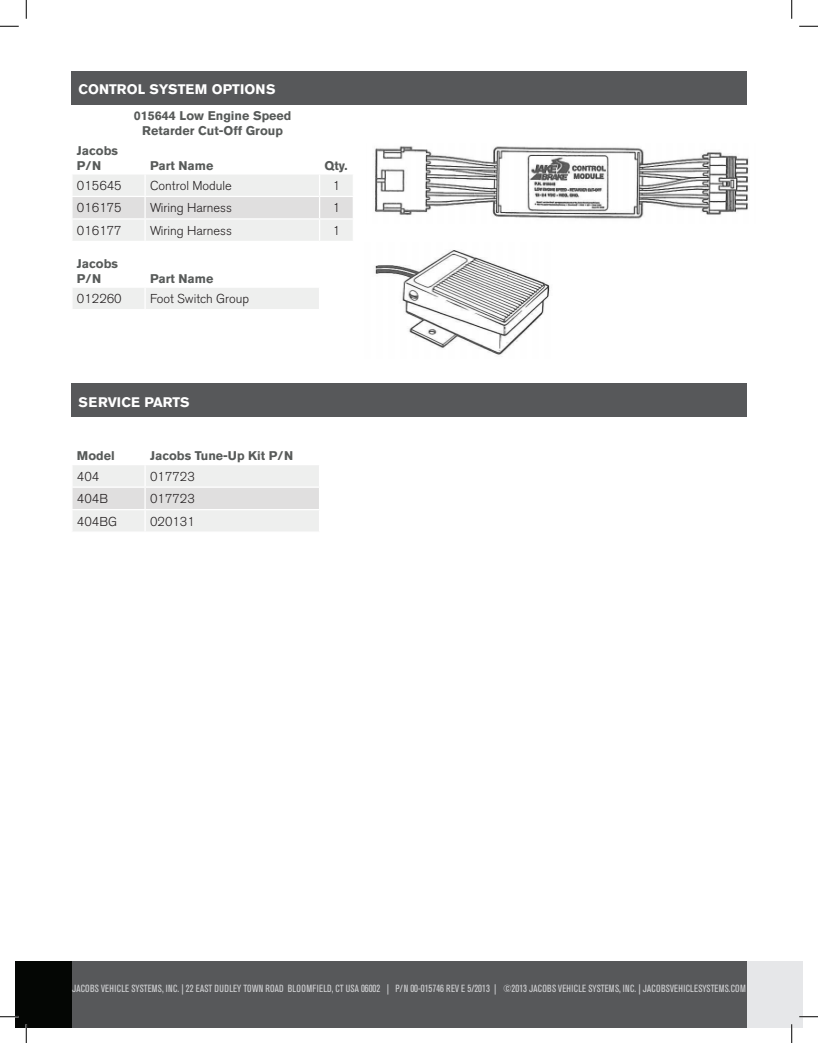
<style>
.page{position:relative;width:818px;height:1043px;background:#fff}
.page>*{position:absolute;margin:0;border:0;box-sizing:border-box;transform-origin:0 0}
.t1{font:700 13.75px "Akzidenz Grotesk BE";color:#fff}
.t2{font:300 12.75px "Akzidenz Grotesk BE";color:#231f20}
.t3{font:700 12.5px/15px "Akzidenz Grotesk BE";color:#575a59}
.t4{font:condensed 10.25px "Akzidenz Grotesk BE";letter-spacing:.02em;color:#d1d2d4}
</style>
<div class="page">
<div style="left:746px;top:961px;width:56px;height:67px;background:#e6e7e9"></div>
<div style="left:71px;top:961px;width:675px;height:67px;background:#57585a"></div>
<div style="left:15px;top:961px;width:56px;height:67px;background:#040604"></div>
<div style="left:71px;top:71px;width:675px;height:33px;background:#57585a"></div>
<img style="left:374px;top:146px;width:375px;height:73px">
<img style="left:375px;top:250px;width:175px;height:105px">
<svg style="left:72px;top:175px;width:281px;height:66px;background:#eaeaea"></svg>
<hr style="left:352px;top:219px;width:2px;height:22px;background:#fff">
<div style="left:73px;top:288px;width:246px;height:21px;background:#eeefee"></div>
<div style="left:71px;top:383px;width:675px;height:34px;background:#57585a"></div>
<svg style="left:72px;top:465px;width:247px;height:66px;background:#eaeaea"></svg>
<svg style="left:0;top:25px;width:19px;height:2px"></svg>
<svg style="left:799px;top:25px;width:19px;height:2px"></svg>
<svg style="left:0;top:1015px;width:19px;height:2px"></svg>
<svg style="left:799px;top:1015px;width:19px;height:2px"></svg>
<svg style="left:25px;top:0;width:2px;height:19px"></svg>
<svg style="left:25px;top:1024px;width:2px;height:18px"></svg>
<svg style="left:791px;top:0;width:1px;height:19px"></svg>
<svg style="left:791px;top:1024px;width:1px;height:18px"></svg>
<h1 class="t1" style="left:78px;top:81px;width:199px">CONTROL SYSTEM OPTIONS</h1>
<p class="t3" style="left:134px;top:108px;width:159px;text-align:center">015644 Low Engine Speed<br>Retarder Cut-Off Group</p>
<p class="t3" style="left:77px;top:143px;width:43px">Jacobs<br>P/N</p>
<p class="t3" style="left:150px;top:158px;width:65px">Part Name</p>
<p class="t3" style="left:324px;top:158px;width:25px">Qty.</p>
<p class="t2" style="left:77px;top:178px;width:46px">015645</p>
<p class="t2" style="left:150px;top:178px;width:83px">Control Module</p>
<p class="t2" style="left:333px;top:178px;width:9px">1</p>
<p class="t2" style="left:77px;top:201px;width:46px">016175</p>
<p class="t2" style="left:150px;top:201px;width:83px">Wiring Harness</p>
<p class="t2" style="left:333px;top:201px;width:9px">1</p>
<p class="t2" style="left:77px;top:223px;width:46px">016177</p>
<p class="t2" style="left:150px;top:223px;width:83px">Wiring Harness</p>
<p class="t2" style="left:333px;top:223px;width:9px">1</p>
<p class="t3" style="left:77px;top:256px;width:43px">Jacobs<br>P/N</p>
<p class="t3" style="left:150px;top:271px;width:65px">Part Name</p>
<p class="t2" style="left:77px;top:292px;width:46px">012260</p>
<p class="t2" style="left:150px;top:292px;width:101px">Foot Switch Group</p>
<h1 class="t1" style="left:78px;top:394px;width:113px">SERVICE PARTS</h1>
<p class="t3" style="left:77px;top:448px;width:39px">Model</p>
<p class="t3" style="left:150px;top:448px;width:144px">Jacobs Tune-Up Kit P/N</p>
<p class="t2" style="left:77px;top:469px;width:24px">404</p>
<p class="t2" style="left:150px;top:469px;width:46px">017723</p>
<p class="t2" style="left:77px;top:491px;width:32px">404B</p>
<p class="t2" style="left:150px;top:491px;width:46px">017723</p>
<p class="t2" style="left:77px;top:514px;width:42px">404BG</p>
<p class="t2" style="left:150px;top:514px;width:46px">020131</p>
<p class="t4" style="left:72px;top:982px;width:675px">JACOBS VEHICLE SYSTEMS, INC. | 22 EAST DUDLEY TOWN ROAD BLOOMFIELD, CT USA 06002 | P/N 00-015746 REV E 5/2013 | ©2013 JACOBS VEHICLE SYSTEMS, INC. | JACOBSVEHICLESYSTEMS.COM</p>
</div>
